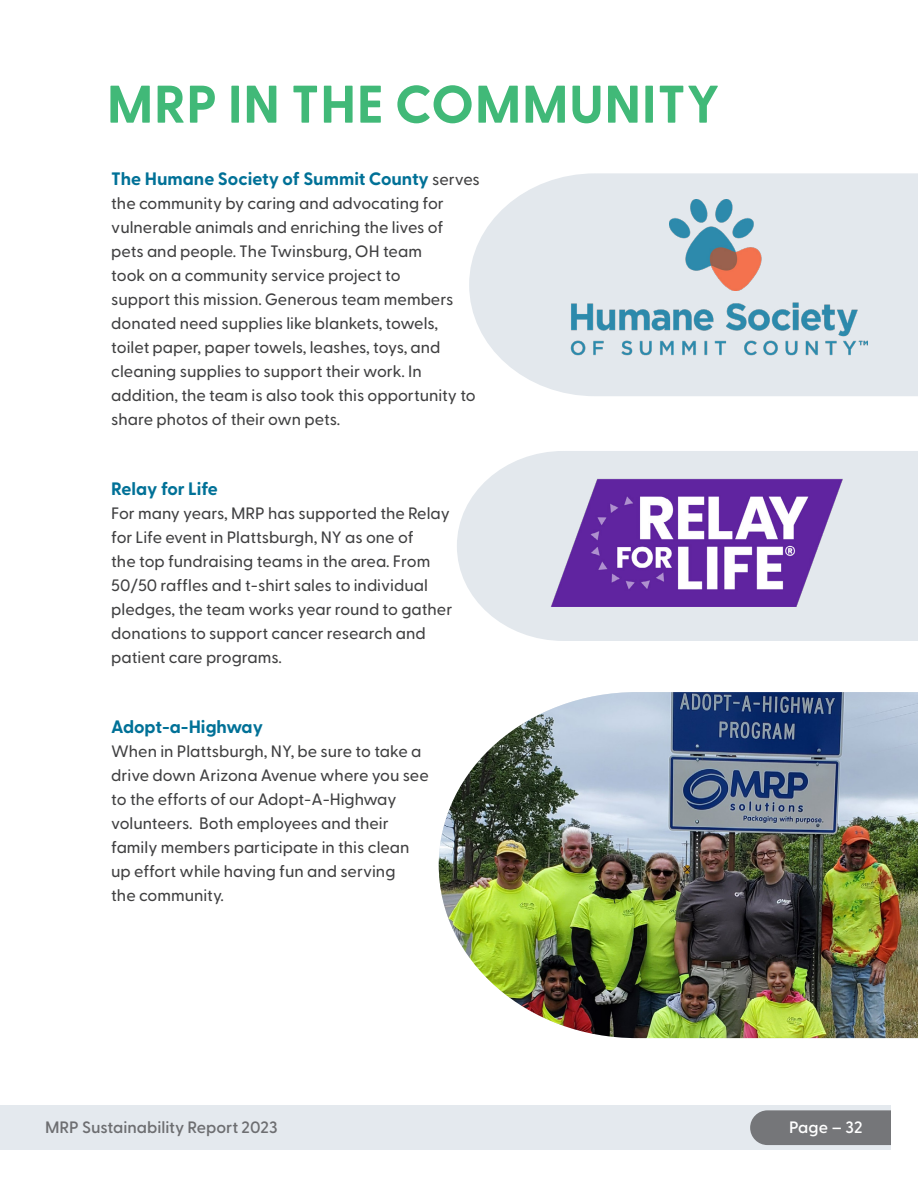
<style>
.page{position:relative;width:918px;height:1188px;background:#fff}
.page>*{position:absolute;margin:0;border:0;box-sizing:border-box;transform-origin:0 0}
.t1{font:700 52.8px "Greycliff CF";letter-spacing:.01em;color:#41b978}
.t2{font:700 18px "Greycliff CF";color:#007197}
.t3{font:500 16.5px/24px "Greycliff CF";color:#404041}
.t4{font:600 16.5px "Greycliff CF";color:#6d6e71}
.t5{font:600 16.5px "Greycliff CF";letter-spacing:.01em;color:#fff}
.s1{font-weight:500;font-size:16.5px;color:#404041}
</style>
<div class="page">
<div style="left:0;top:1106px;width:891px;height:44px;background:#e3e8ed"></div>
<div style="left:750px;top:1110px;width:141px;height:35px;background:#757679"></div>
<img style="left:439px;top:692px;width:479px;height:346px">
<svg style="left:457px;top:451px;width:461px;height:190px;background:#e5e9ee"></svg>
<svg style="left:469px;top:173px;width:449px;height:223px;background:#e5eaee"></svg>
<img style="left:542px;top:462px;width:310px;height:144px">
<img style="left:559px;top:290px;width:308px;height:85px">
<img style="left:670px;top:199px;width:106px;height:91px">
<h1 class="t1" style="left:107px;top:64px;width:614px">MRP IN THE COMMUNITY</h1>
<p class="t2" style="left:111px;top:165px;width:370px">The Humane Society of Summit County <span class="s1">serves</span></p>
<p class="t3" style="left:111px;top:191px;width:366px">the community by caring and advocating for vulnerable animals and enriching the lives of pets and people. The Twinsburg, OH team<br>took on a community service project to<br>support this mission. Generous team members donated need supplies like blankets, towels, toilet paper, paper towels, leashes, toys, and cleaning supplies to support their work. In addition, the team is also took this opportunity to share photos of their own pets.</p>
<p class="t2" style="left:111px;top:475px;width:108px">Relay for Life</p>
<p class="t3" style="left:111px;top:500px;width:343px">For many years, MRP has supported the Relay for Life event in Plattsburgh, NY as one of<br>the top fundraising teams in the area. From 50/50 raffles and t-shirt sales to individual pledges, the team works year round to gather donations to support cancer research and patient care programs.</p>
<p class="t2" style="left:111px;top:713px;width:153px">Adopt-a-Highway</p>
<p class="t3" style="left:111px;top:738px;width:319px">When in Plattsburgh, NY, be sure to take a drive down Arizona Avenue where you see to the efforts of our Adopt-A-Highway volunteers. Both employees and their family members participate in this clean up effort while having fun and serving<br>the community.</p>
<p class="t4" style="left:45px;top:1115px;width:234px">MRP Sustainability Report 2023</p>
<p class="t5" style="left:789px;top:1115px;width:75px">Page – 32</p>
</div>
